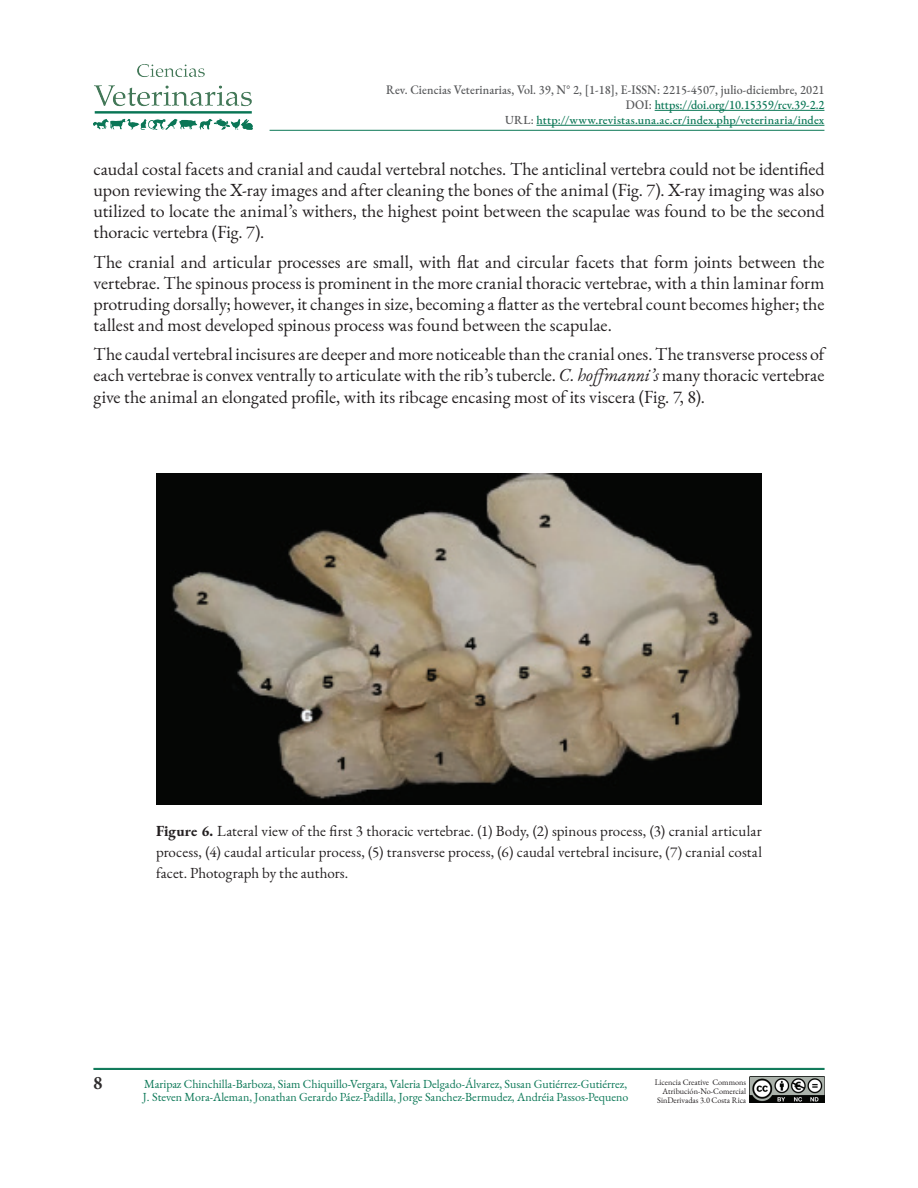
<style>
.page{position:relative;width:918px;height:1188px;background:#fff}
.page>*{position:absolute;margin:0;border:0;box-sizing:border-box;transform-origin:0 0}
.t1{font:700 19.05px "Minion Pro";color:#2e2b2c;scale:.94 1}
.t2{font:18px/21px "EB Garamond";letter-spacing:-.005em;color:#231f20;text-align:justify}
.t3{font:15px/21px "EB Garamond";letter-spacing:.005em;color:#231f20;text-align:justify}
.t4{font:500 12.75px/15px "EB Garamond";letter-spacing:.01em;color:#57585a;text-align:right;scale:.94 1}
.t5{font:12px/13.5px "EB Garamond";color:#0a7756}
.t6{font:500 12px "EB Garamond";letter-spacing:.015em;color:#0a7756}
.t7{font:8.25px/9px "EB Garamond";color:#231f20;text-align:right}
.s1{color:#0a7756}
.s2{color:#57585a}
.s3{font-style:italic}
.s4{font-weight:700}
</style>
<div class="page">
<hr style="left:655px;top:110px;width:169px;height:1px;background:#0a7756">
<hr style="left:536px;top:125px;width:288px;height:1px;background:#0a7756">
<hr style="left:270px;top:130px;width:554px;height:1px;background:#0a7756">
<hr style="left:94px;top:1069px;width:730px;height:1px;background:#0a7756">
<hr style="left:94px;top:1068px;width:730px;height:1px;background:#0a7756">
<img style="left:749px;top:1076px;width:75px;height:26px">
<img style="left:94px;top:64px;width:159px;height:66px">
<img style="left:156px;top:474px;width:606px;height:330px">
<p class="t4" style="left:386px;top:82px;width:468px">Rev. Ciencias Veterinarias, Vol. 39, N° 2, [1-18], E-ISSN: 2215-4507, julio-diciembre, 2021<br>DOI: <span class="s1">https://doi.org/10.15359/rcv.39-2.2</span></p>
<p class="t6" style="left:505px;top:112px;width:321px"><span class="s2">URL:</span> http://www.revistas.una.ac.cr/index.php/veterinaria/index</p>
<p class="t2" style="left:94px;top:159px;width:732px">caudal costal facets and cranial and caudal vertebral notches. The anticlinal vertebra could not be identified upon reviewing the X-ray images and after cleaning the bones of the animal (Fig. 7). X-ray imaging was also utilized to locate the animal’s withers, the highest point between the scapulae was found to be the second thoracic vertebra (Fig. 7).</p>
<p class="t2" style="left:94px;top:252px;width:732px">The cranial and articular processes are small, with flat and circular facets that form joints between the vertebrae. The spinous process is prominent in the more cranial thoracic vertebrae, with a thin laminar form protruding dorsally; however, it changes in size, becoming a flatter as the vertebral count becomes higher; the tallest and most developed spinous process was found between the scapulae.</p>
<p class="t2" style="left:94px;top:344px;width:733px">The caudal vertebral incisures are deeper and more noticeable than the cranial ones. The transverse process of each vertebrae is convex ventrally to articulate with the rib’s tubercle. <span class="s3">C. hoffmanni’s</span> many thoracic vertebrae give the animal an elongated profile, with its ribcage encasing most of its viscera (Fig. 7, 8).</p>
<p class="t3" style="left:156px;top:821px;width:607px"><span class="s4">Figure 6.</span> Lateral view of the first 3 thoracic vertebrae. (1) Body, (2) spinous process, (3) cranial articular process, (4) caudal articular process, (5) transverse process, (6) caudal vertebral incisure, (7) cranial costal facet. Photograph by the authors.</p>
<p class="t1" style="left:94px;top:1070px;width:11px">8</p>
<p class="t5" style="left:143px;top:1077px;width:487px">Maripaz Chinchilla-Barboza, Siam Chiquillo-Vergara, Valeria Delgado-Álvarez, Susan Gutiérrez-Gutiérrez,<br>J. Steven Mora-Aleman, Jonathan Gerardo Páez-Padilla, Jorge Sanchez-Bermudez, Andréia Passos-Pequeno</p>
<p class="t7" style="left:655px;top:1077px;width:93px">Licencia Creative Commons<br>Atribución-No-Comercial<br>SinDerivadas 3.0 Costa Rica</p>
</div>
